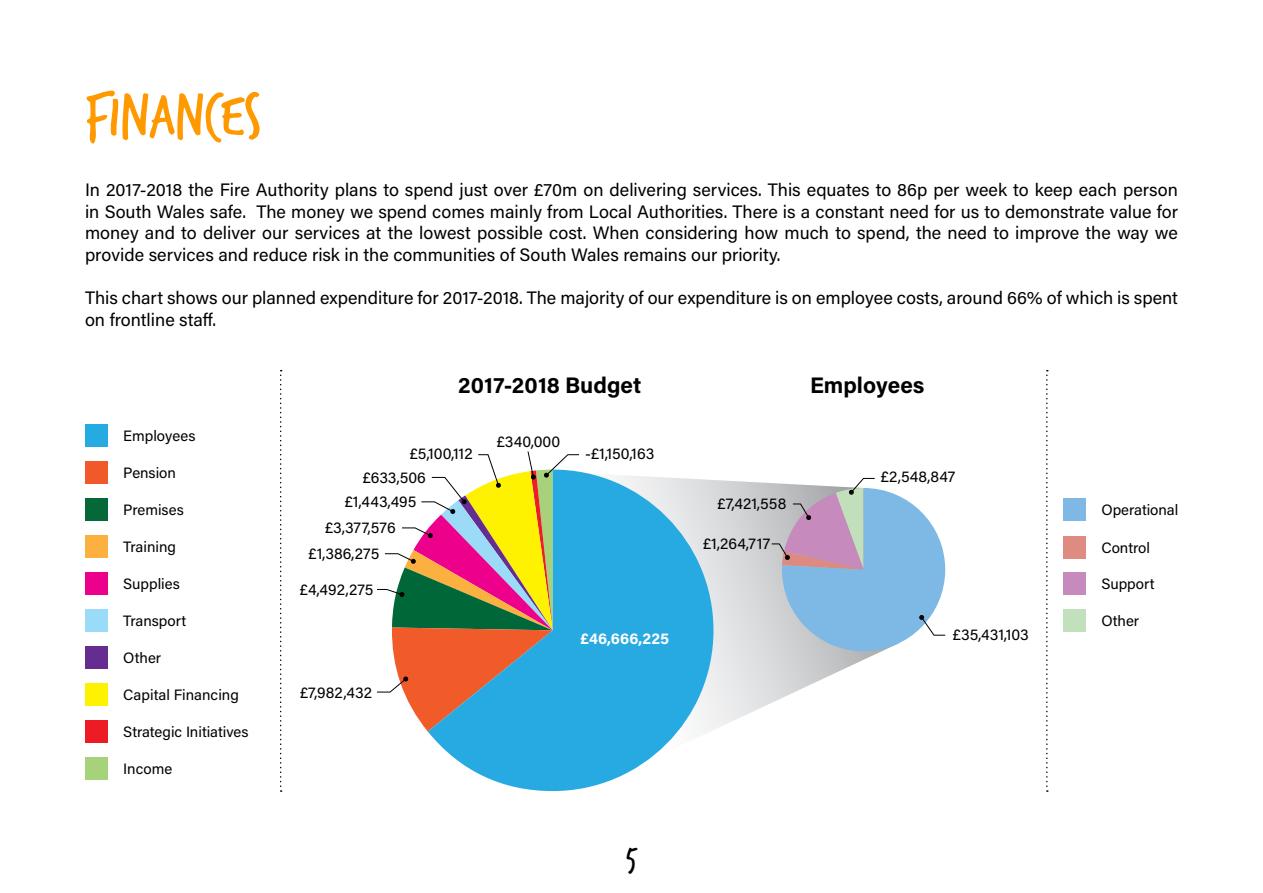
<style>
.page{position:relative;width:1263px;height:893px;background:#fff}
.page>*{position:absolute;margin:0;border:0;box-sizing:border-box;transform-origin:0 0}
.t1{font:63px "Trash Hand";color:#f90}
.t2{font:31.5px "Trash Hand";color:#000}
.t3{font:700 22.5px "Acumin Pro";color:#000}
.t4{font:18px/21.6px "Acumin Pro";color:#000;text-align:justify}
.t5{font:15.75px "Acumin Pro";letter-spacing:.005em;color:#000}
.t6{font:700 15.75px "Acumin Pro";letter-spacing:.005em;color:#fff}
.t7{font:15px "Acumin Pro";color:#000}
</style>
<div class="page">
<svg style="left:713px;top:477px;width:186px;height:253px"></svg>
<svg style="left:428px;top:471px;width:285px;height:320px;fill:#27aae1"></svg>
<div style="left:782px;top:488px;width:163px;height:163px;background:#7eb8e4;border-radius:81px"></div>
<svg style="left:919px;top:615px;width:27px;height:21px"></svg>
<svg style="left:771px;top:478px;width:104px;height:92px"></svg>
<svg style="left:377px;top:451px;width:203px;height:280px"></svg>
<div style="left:85px;top:425px;width:22px;height:22px;background:#25aae1"></div>
<div style="left:1063px;top:499px;width:22px;height:22px;background:#7eb8e4"></div>
<div style="left:85px;top:572px;width:22px;height:23px;background:#ec008c"></div>
<div style="left:85px;top:498px;width:22px;height:22px;background:#056839"></div>
<div style="left:1063px;top:572px;width:22px;height:23px;background:#c78abd"></div>
<div style="left:85px;top:646px;width:22px;height:22px;background:#662d91"></div>
<div style="left:85px;top:720px;width:22px;height:22px;background:#ed1c24"></div>
<div style="left:85px;top:462px;width:22px;height:22px;background:#f1592a"></div>
<div style="left:1063px;top:536px;width:22px;height:22px;background:#de8c82"></div>
<div style="left:85px;top:610px;width:22px;height:22px;background:#9adcf8"></div>
<div style="left:85px;top:535px;width:22px;height:22px;background:#fcb040"></div>
<div style="left:1063px;top:610px;width:22px;height:22px;background:#c2e0bc"></div>
<div style="left:85px;top:683px;width:22px;height:22px;background:#fff200"></div>
<div style="left:85px;top:758px;width:22px;height:22px;background:#a6d27b"></div>
<svg style="left:280px;top:370px;width:2px;height:422px"></svg>
<svg style="left:1046px;top:370px;width:2px;height:422px"></svg>
<h1 class="t1" style="left:85px;top:85px;width:178px">FINANCES</h1>
<p class="t4" style="left:85px;top:178px;width:1094px">In 2017-2018 the Fire Authority plans to spend just over £70m on delivering services. This equates to 86p per week to keep each person in South Wales safe. The money we spend comes mainly from Local Authorities. There is a constant need for us to demonstrate value for money and to deliver our services at the lowest possible cost. When considering how much to spend, the need to improve the way we provide services and reduce risk in the communities of South Wales remains our priority.</p>
<p class="t4" style="left:85px;top:286px;width:1094px">This chart shows our planned expenditure for 2017-2018. The majority of our expenditure is on employee costs, around 66% of which is spent on frontline staff.</p>
<p class="t7" style="left:123px;top:425px;width:74px">Employees</p>
<p class="t7" style="left:123px;top:463px;width:54px">Pension</p>
<p class="t7" style="left:123px;top:499px;width:62px">Premises</p>
<p class="t7" style="left:123px;top:536px;width:54px">Training</p>
<p class="t7" style="left:123px;top:573px;width:58px">Supplies</p>
<p class="t7" style="left:123px;top:611px;width:64px">Transport</p>
<p class="t7" style="left:123px;top:647px;width:39px">Other</p>
<p class="t7" style="left:123px;top:684px;width:117px">Capital Financing</p>
<p class="t7" style="left:123px;top:722px;width:127px">Strategic Initiatives</p>
<p class="t7" style="left:123px;top:759px;width:50px">Income</p>
<p class="t3" style="left:458px;top:369px;width:185px">2017-2018 Budget</p>
<p class="t3" style="left:810px;top:369px;width:116px">Employees</p>
<p class="t5" style="left:410px;top:443px;width:64px">£5,100,112</p>
<p class="t5" style="left:345px;top:491px;width:73px">£1,443,495</p>
<p class="t5" style="left:325px;top:517px;width:72px">£3,377,576</p>
<p class="t5" style="left:309px;top:542px;width:72px">£1,386,275</p>
<p class="t5" style="left:300px;top:578px;width:75px">£4,492,275</p>
<p class="t5" style="left:363px;top:467px;width:65px">£633,506</p>
<p class="t5" style="left:300px;top:681px;width:73px">£7,982,432</p>
<p class="t5" style="left:497px;top:430px;width:65px">£340,000</p>
<p class="t5" style="left:585px;top:443px;width:71px">-£1,150,163</p>
<p class="t6" style="left:580px;top:627px;width:90px">£46,666,225</p>
<p class="t5" style="left:717px;top:492px;width:70px">£7,421,558</p>
<p class="t5" style="left:703px;top:533px;width:68px">£1,264,717</p>
<h2 class="t2" style="left:626px;top:842px;width:12px">5</h2>
<p class="t5" style="left:881px;top:466px;width:76px">£2,548,847</p>
<p class="t5" style="left:953px;top:624px;width:78px">£35,431,103</p>
<p class="t7" style="left:1101px;top:500px;width:79px">Operational</p>
<p class="t7" style="left:1101px;top:537px;width:50px">Control</p>
<p class="t7" style="left:1101px;top:573px;width:55px">Support</p>
<p class="t7" style="left:1101px;top:610px;width:39px">Other</p>
</div>
